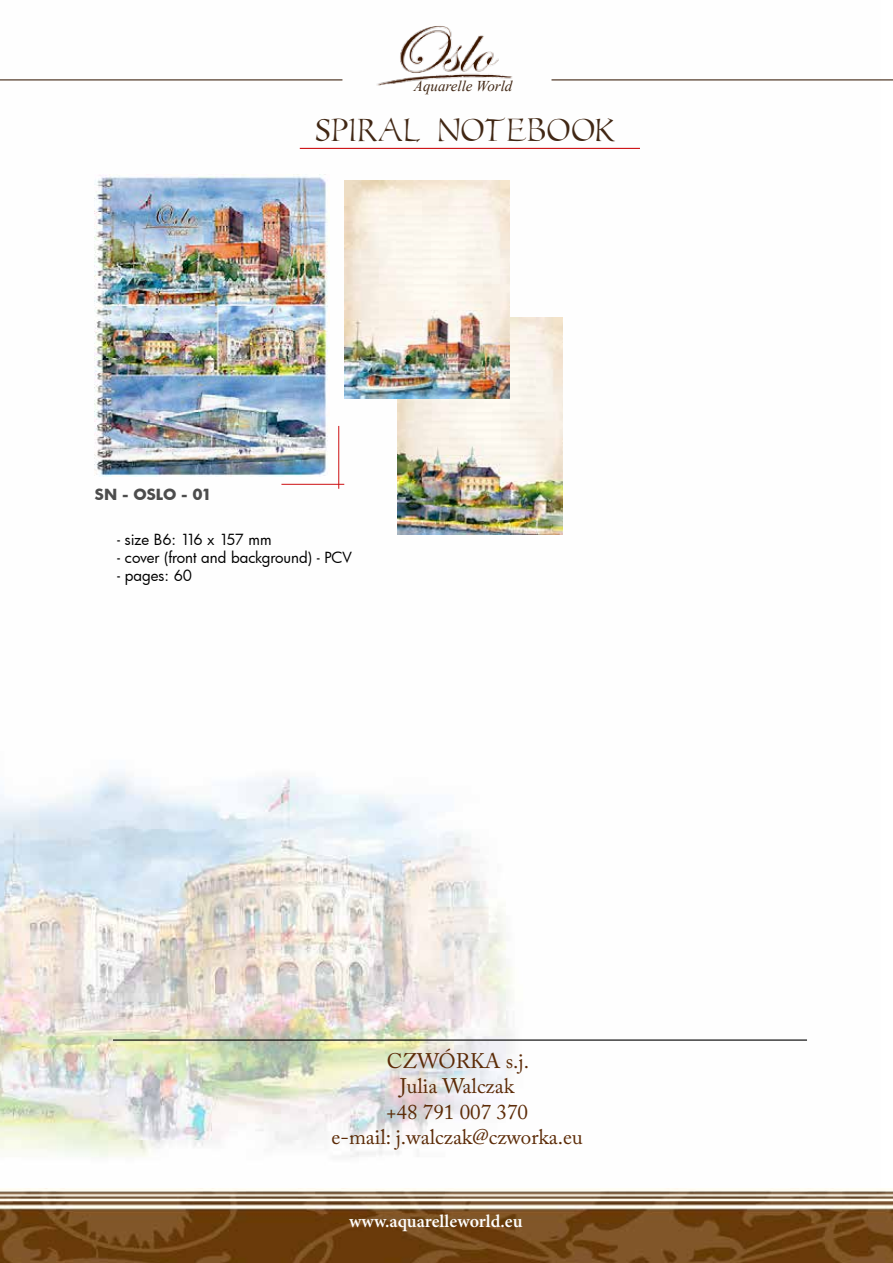
<style>
.page{position:relative;width:893px;height:1263px;background:#fff}
.page>*{position:absolute;margin:0;border:0;box-sizing:border-box;transform-origin:0 0}
.t1{font:24px "Monograms Toolbox";letter-spacing:.015em;color:#412714}
.t2{font:21px/25.2px "Adobe Caslon Pro";color:#5c2b07;text-align:center}
.t3{font:600 18px "Minion Pro";color:#fff}
.t4{font:15px "Futura Bk";letter-spacing:-.005em;color:#000}
.t5{font:15px "Futura Bk";letter-spacing:-.04em;color:#000}
.t6{font:italic 15px "Times New Roman";color:#412714}
.t7{font:700 15px "Futura Bk";color:#000}
</style>
<div class="page">
<img style="left:0;top:80px;width:880px;height:1109px">
<img style="left:0;top:1189px;width:893px;height:74px">
<img style="left:342px;top:26px;width:212px;height:74px">
<hr style="left:0;top:79px;width:342px;height:1px;background:#412714">
<hr style="left:551px;top:79px;width:342px;height:1px;background:#412714">
<hr style="left:113px;top:1039px;width:694px;height:2px;background:#000">
<hr style="left:281px;top:484px;width:63px;height:1px;background:#cd1013">
<hr style="left:338px;top:426px;width:1px;height:63px;background:#cd1013">
<hr style="left:300px;top:148px;width:340px;height:1px;background:#cd1013">
<img style="left:95px;top:175px;width:235px;height:301px">
<img style="left:398px;top:317px;width:164px;height:218px">
<img style="left:344px;top:181px;width:165px;height:218px">
<p class="t6" style="left:414px;top:76px;width:100px">Aquarelle World</p>
<p class="t1" style="left:314px;top:114px;width:303px">SPIRAL NOTEBOOK</p>
<p class="t7" style="left:95px;top:484px;width:119px">SN - OSLO - 01</p>
<p class="t5" style="left:117px;top:530px;width:156px">- size B6: 116 x 157 mm</p>
<p class="t4" style="left:117px;top:548px;width:236px">- cover (front and background) - PCV</p>
<p class="t4" style="left:117px;top:566px;width:76px">- pages: 60</p>
<p class="t2" style="left:332px;top:1048px;width:253px">CZWÓRKA s.j.<br>Julia Walczak<br>+48 791 007 370<br>e-mail: j.walczak@czworka.eu</p>
<p class="t3" style="left:349px;top:1209px;width:175px">www.aquarelleworld.eu</p>
</div>
